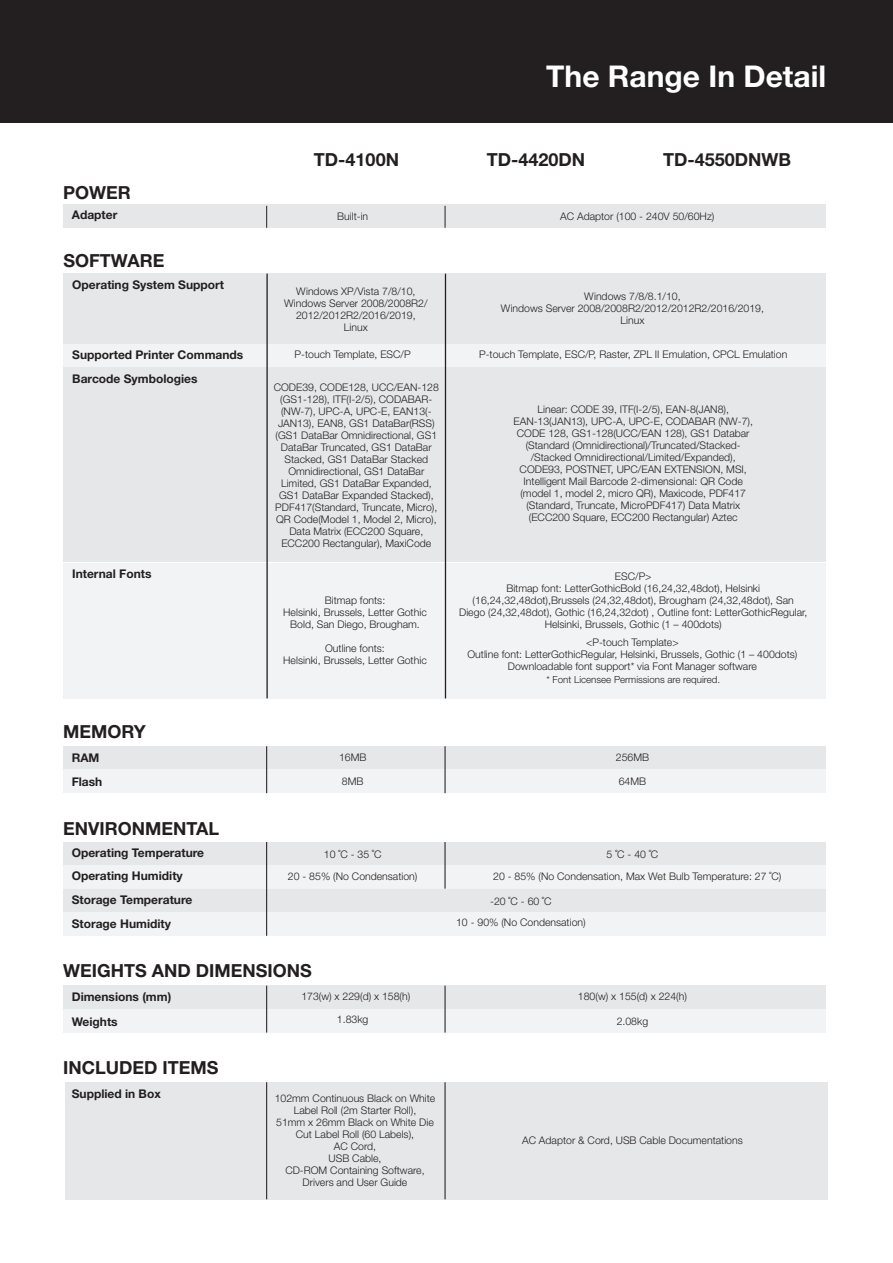
<style>
.page{position:relative;width:893px;height:1263px;background:#fff}
.page>*{position:absolute;margin:0;border:0;box-sizing:border-box;transform-origin:0 0}
.t1{font:700 30px "Helvetica Neue LT Std";color:#fff}
.t2{font:700 18px "Helvetica Neue LT Std";color:#231f20}
.t3{font:700 12px/23.5px "Helvetica Neue LT Std";color:#231f20}
.t4{font:300 10.5px/12px "Helvetica Neue LT Std";color:#231f20;text-align:center}
.t5{font:300 9.75px "Helvetica Neue LT Std";color:#231f20}
</style>
<div class="page">
<div style="left:63px;top:204px;width:763px;height:24px;background:#e6e7e9"></div>
<div style="left:64px;top:344px;width:762px;height:24px;background:#f2f3f4"></div>
<div style="left:64px;top:274px;width:762px;height:70px;background:#e6e7e9"></div>
<div style="left:64px;top:563px;width:762px;height:135px;background:#f2f3f4"></div>
<svg style="left:266px;top:206px;width:1px;height:22px"></svg>
<svg style="left:445px;top:206px;width:1px;height:22px"></svg>
<div style="left:63px;top:842px;width:763px;height:23px;background:#e6e7e9"></div>
<div style="left:63px;top:865px;width:763px;height:24px;background:#f2f3f4"></div>
<div style="left:63px;top:889px;width:763px;height:23px;background:#e6e7e9"></div>
<div style="left:63px;top:912px;width:763px;height:24px;background:#f2f3f4"></div>
<hr style="left:266px;top:842px;width:1px;height:94px;background:#231f20">
<hr style="left:444px;top:842px;width:2px;height:47px;background:#231f20">
<div style="left:64px;top:368px;width:762px;height:194px;background:#e6e7e9"></div>
<div style="left:65px;top:1082px;width:763px;height:117px;background:#e6e7e9"></div>
<hr style="left:266px;top:274px;width:2px;height:424px;background:#231f20">
<hr style="left:445px;top:274px;width:1px;height:424px;background:#231f20">
<div style="left:63px;top:746px;width:763px;height:24px;background:#e6e7e9"></div>
<div style="left:63px;top:770px;width:763px;height:23px;background:#f2f3f4"></div>
<hr style="left:266px;top:746px;width:1px;height:47px;background:#231f20">
<hr style="left:444px;top:746px;width:2px;height:47px;background:#231f20">
<div style="left:63px;top:986px;width:763px;height:23px;background:#e6e7e9"></div>
<div style="left:63px;top:1009px;width:763px;height:23px;background:#f2f3f4"></div>
<hr style="left:266px;top:986px;width:1px;height:46px;background:#231f20">
<hr style="left:444px;top:986px;width:2px;height:46px;background:#231f20">
<hr style="left:266px;top:1082px;width:1px;height:117px;background:#231f20">
<hr style="left:444px;top:1082px;width:2px;height:117px;background:#231f20">
<div style="left:0;top:0;width:893px;height:123px;background:#231f20"></div>
<h1 class="t1" style="left:546px;top:58px;width:281px">The Range In Detail</h1>
<h2 class="t2" style="left:63px;top:181px;width:69px">POWER</h2>
<p class="t3" style="left:72px;top:203px;width:47px">Adapter</p>
<h2 class="t2" style="left:64px;top:249px;width:103px">SOFTWARE</h2>
<p class="t3" style="left:72px;top:272px;width:153px">Operating System Support</p>
<p class="t3" style="left:72px;top:343px;width:173px">Supported Printer Commands<br>Barcode Symbologies</p>
<p class="t3" style="left:72px;top:562px;width:81px">Internal Fonts</p>
<h2 class="t2" style="left:63px;top:720px;width:84px">MEMORY</h2>
<p class="t3" style="left:72px;top:745px;width:32px;line-height:24.5px">RAM<br>Flash</p>
<h2 class="t2" style="left:63px;top:817px;width:157px">ENVIRONMENTAL</h2>
<p class="t3" style="left:72px;top:841px;width:134px">Operating Temperature<br>Operating Humidity<br>Storage Temperature<br>Storage Humidity</p>
<h2 class="t2" style="left:314px;top:148px;width:87px">TD-4100N</h2>
<h2 class="t2" style="left:487px;top:148px;width:100px">TD-4420DN</h2>
<h2 class="t2" style="left:663px;top:148px;width:130px">TD-4550DNWB</h2>
<p class="t4" style="left:337px;top:210px;width:33px">Built-in</p>
<p class="t4" style="left:560px;top:210px;width:156px">AC Adaptor (100 - 240V 50/60Hz)</p>
<p class="t4" style="left:284px;top:285px;width:145px">Windows XP/Vista 7/8/10,<br>Windows Server 2008/2008R2/<br>2012/2012R2/2016/2019,<br>Linux</p>
<p class="t4" style="left:501px;top:290px;width:265px">Windows 7/8/8.1/10,<br>Windows Server 2008/2008R2/2012/2012R2/2016/2019,<br>Linux</p>
<p class="t4" style="left:295px;top:348px;width:118px">P-touch Template, ESC/P</p>
<p class="t4" style="left:479px;top:348px;width:310px">P-touch Template, ESC/P, Raster, ZPL II Emulation, CPCL Emulation</p>
<p class="t4" style="left:274px;top:381px;width:167px">CODE39, CODE128, UCC/EAN-128 (GS1-128), ITF(I-2/5), CODABAR-(NW-7), UPC-A, UPC-E, EAN13(-<br>JAN13), EAN8, GS1 DataBar(RSS) (GS1 DataBar Omnidirectional, GS1<br>DataBar Truncated, GS1 DataBar<br>Stacked, GS1 DataBar Stacked<br>Omnidirectional, GS1 DataBar<br>Limited, GS1 DataBar Expanded,<br>GS1 DataBar Expanded Stacked),<br>PDF417(Standard, Truncate, Micro),<br>QR Code(Model 1, Model 2, Micro),<br>Data Matrix (ECC200 Square,<br>ECC200 Rectangular), MaxiCode</p>
<p class="t4" style="left:283px;top:594px;width:145px">Bitmap fonts:<br>Helsinki, Brussels, Letter Gothic<br>Bold, San Diego, Brougham.</p>
<p class="t4" style="left:283px;top:642px;width:145px">Outline fonts:<br>Helsinki, Brussels, Letter Gothic</p>
<p class="t4" style="left:513px;top:403px;width:241px">Linear: CODE 39, ITF(I-2/5), EAN-8(JAN8), EAN-13(JAN13), UPC-A, UPC-E, CODABAR (NW-7), CODE 128, GS1-128(UCC/EAN 128), GS1 Databar (Standard (Omnidirectional)/Truncated/Stacked-/Stacked Omnidirectional/Limited/Expanded), CODE93, POSTNET, UPC/EAN EXTENSION, MSI, Intelligent Mail Barcode 2-dimensional: QR Code (model 1, model 2, micro QR), Maxicode, PDF417 (Standard, Truncate, MicroPDF417) Data Matrix (ECC200 Square, ECC200 Rectangular) Aztec</p>
<p class="t4" style="left:459px;top:570px;width:350px">ESC/P&gt;<br>Bitmap font: LetterGothicBold (16,24,32,48dot), Helsinki (16,24,32,48dot),Brussels (24,32,48dot), Brougham (24,32,48dot), San Diego (24,32,48dot), Gothic (16,24,32dot) , Outline font: LetterGothicRegular, Helsinki, Brussels, Gothic (1 – 400dots)</p>
<p class="t4" style="left:467px;top:636px;width:331px">&lt;P-touch Template&gt;<br>Outline font: LetterGothicRegular, Helsinki, Brussels, Gothic (1 – 400dots)<br>Downloadable font support* via Font Manager software</p>
<p class="t5" style="left:546px;top:674px;width:175px">* Font Licensee Permissions are required.</p>
<p class="t4" style="left:339px;top:751px;width:29px">16MB</p>
<p class="t4" style="left:616px;top:751px;width:35px">256MB</p>
<p class="t4" style="left:342px;top:775px;width:23px">8MB</p>
<p class="t4" style="left:619px;top:775px;width:29px">64MB</p>
<p class="t4" style="left:324px;top:848px;width:59px">10 ˚C - 35 ˚C</p>
<p class="t4" style="left:607px;top:848px;width:53px">5 ˚C - 40 ˚C</p>
<p class="t4" style="left:288px;top:870px;width:131px">20 - 85% (No Condensation)</p>
<p class="t4" style="left:493px;top:870px;width:290px">20 - 85% (No Condensation, Max Wet Bulb Temperature: 27 ˚C)</p>
<p class="t4" style="left:456px;top:916px;width:131px">10 - 90% (No Condensation)</p>
<p class="t4" style="left:490px;top:894px;width:63px">-20 ˚C - 60 ˚C</p>
<h2 class="t2" style="left:63px;top:960px;width:250px">WEIGHTS AND DIMENSIONS</h2>
<p class="t3" style="left:72px;top:984px;width:101px;line-height:24.5px">Dimensions (mm)<br>Weights</p>
<h2 class="t2" style="left:63px;top:1056px;width:157px">INCLUDED ITEMS</h2>
<p class="t3" style="left:72px;top:1081px;width:91px">Supplied in Box</p>
<p class="t4" style="left:301px;top:990px;width:110px">173(w) x 229(d) x 158(h)</p>
<p class="t4" style="left:578px;top:990px;width:110px">180(w) x 155(d) x 224(h)</p>
<p class="t4" style="left:337px;top:1013px;width:33px">1.83kg</p>
<p class="t4" style="left:617px;top:1014px;width:33px">2.08kg</p>
<p class="t4" style="left:275px;top:1092px;width:162px">102mm Continuous Black on White<br>Label Roll (2m Starter Roll),<br>51mm x 26mm Black on White Die<br>Cut Label Roll (60 Labels),<br>AC Cord,<br>USB Cable,<br>CD-ROM Containing Software,<br>Drivers and User Guide</p>
<p class="t4" style="left:522px;top:1133px;width:222px">AC Adaptor &amp; Cord, USB Cable Documentations</p>
</div>
